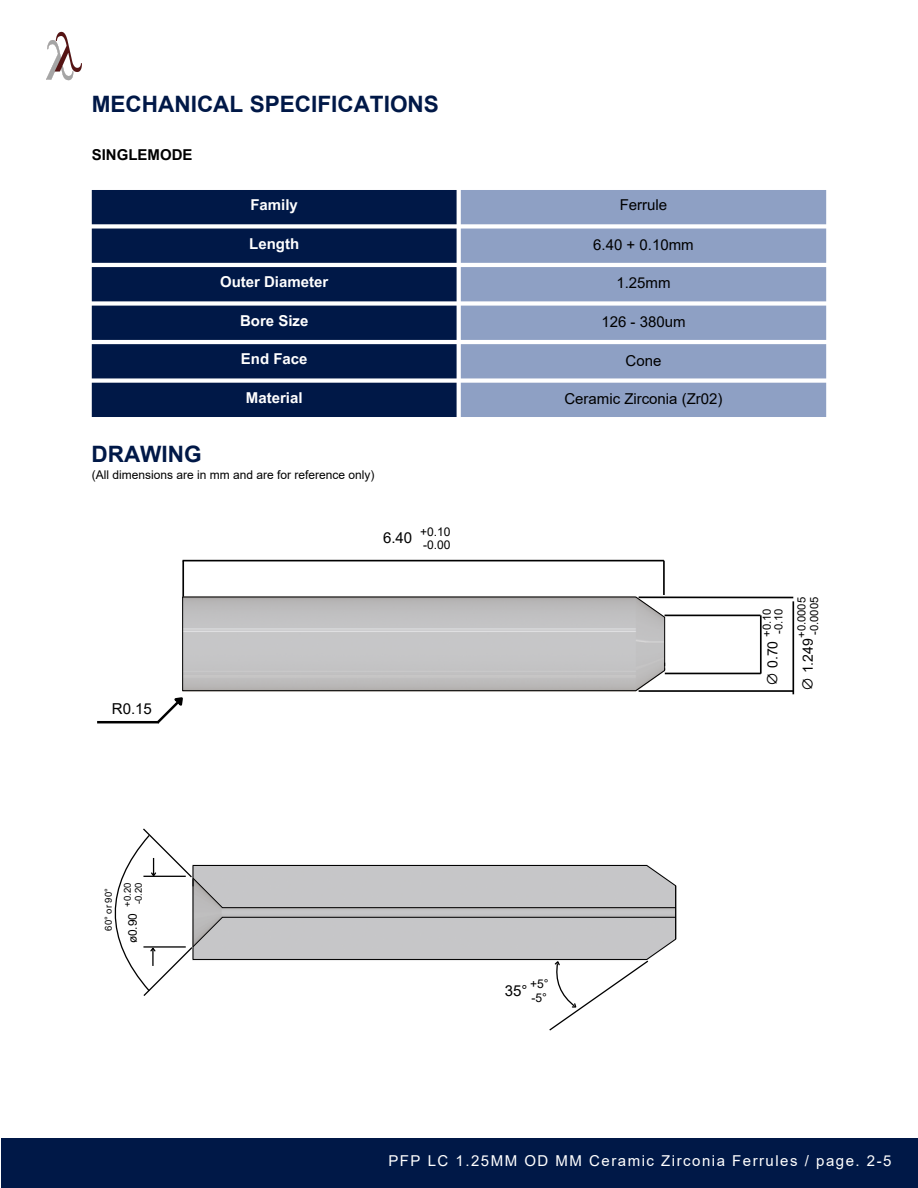
<style>
.page{position:relative;width:918px;height:1188px;background:#fff}
.page>*{position:absolute;margin:0;border:0;box-sizing:border-box;transform-origin:0 0}
.t1{font:700 22.5px "Arial";color:#001847}
.t2{font:15px "Arial";color:#000}
.t3{font:700 15px "Arial MT Pro";color:#fff}
.t4{font:15px "Arial";letter-spacing:.1em;color:#fff}
.t5{font:700 15px "Arial MT Pro";color:#000}
.t6{font:15px "Arial MT Pro";color:#000}
.t7{font:14.1px "Arial";color:#000}
.t8{font:12px "Arial";color:#000}
.t9{font:11.85px "Arial";color:#000}
.t10{font:11.25px/12.8px "Arial";color:#000}
.t11{font:9.6px "Arial";color:#000}
.s1{font-family:"Noto Sans CJ Ksc"}
</style>
<div class="page">
<img style="left:46px;top:31px;width:36px;height:50px">
<div style="left:2px;top:1138px;width:916px;height:50px;background:#001847"></div>
<svg style="left:92px;top:190px;width:365px;height:227px;fill:#001847"></svg>
<svg style="left:461px;top:190px;width:365px;height:227px;fill:#8ea0c4"></svg>
<hr style="left:639px;top:596px;width:154px;height:2px;background:#000">
<hr style="left:639px;top:690px;width:154px;height:2px;background:#000">
<hr style="left:182px;top:561px;width:2px;height:37px;background:#000">
<hr style="left:663px;top:561px;width:2px;height:34px;background:#000">
<hr style="left:183px;top:560px;width:481px;height:1px;background:#000">
<hr style="left:97px;top:721px;width:62px;height:2px;background:#000">
<svg style="left:154px;top:697px;width:29px;height:27px"></svg>
<hr style="left:792px;top:601px;width:2px;height:93px;background:#000">
<hr style="left:665px;top:615px;width:96px;height:1px;background:#000">
<hr style="left:665px;top:673px;width:96px;height:1px;background:#000">
<hr style="left:760px;top:615px;width:2px;height:59px;background:#000">
<img style="left:182px;top:593px;width:490px;height:99px">
<svg style="left:182px;top:596px;width:484px;height:95px"></svg>
<svg style="left:114px;top:828px;width:562px;height:203px"></svg>
<p class="t1" style="left:92px;top:92px;width:349px">MECHANICAL SPECIFICATIONS</p>
<h4 class="t5" style="left:92px;top:149px;width:102px">SINGLEMODE</h4>
<h1 class="t3" style="left:250px;top:199px;width:49px">Family</h1>
<h2 class="t6" style="left:620px;top:199px;width:49px">Ferrule</h2>
<p class="t3" style="left:249px;top:238px;width:51px">Length</p>
<p class="t2" style="left:593px;top:236px;width:102px">6.40 + 0.10mm</p>
<p class="t3" style="left:220px;top:276px;width:110px">Outer Diameter</p>
<p class="t2" style="left:616px;top:275px;width:56px">1.25mm</p>
<p class="t3" style="left:240px;top:315px;width:70px">Bore Size</p>
<p class="t2" style="left:601px;top:313px;width:86px">126 - 380um</p>
<p class="t3" style="left:241px;top:354px;width:68px">End Face</p>
<p class="t2" style="left:626px;top:352px;width:37px">Cone</p>
<p class="t3" style="left:246px;top:392px;width:58px">Material</p>
<p class="t2" style="left:564px;top:390px;width:160px">Ceramic Zirconia (Zr02)</p>
<p class="t1" style="left:91px;top:442px;width:112px">DRAWING</p>
<p class="t8" style="left:92px;top:468px;width:284px">(All dimensions are in mm and are for reference only)</p>
<p class="t2" style="left:383px;top:529px;width:31px">6.40</p>
<p class="t8" style="left:420px;top:525px;width:32px">+0.10</p>
<h1 class="t8" style="left:423px;top:539px;width:29px">-0.00</h1>
<p class="t2" style="left:112px;top:700px;width:42px">R0.15</p>
<p class="t10" style="left:761px;top:637px;width:30px;line-height:11.6px;rotate:-90deg">+0.10 -0.10</p>
<p class="t7" style="left:765px;top:686px;width:47px;rotate:-90deg"><span class="s1">∅</span> 0.70</p>
<p class="t10" style="left:795px;top:638px;width:42px;rotate:-90deg">+0.0005 -0.0005</p>
<p class="t7" style="left:800px;top:691px;width:55px;rotate:-90deg"><span class="s1">∅</span> 1.249</p>
<p class="t11" style="left:103px;top:931px;width:44px;rotate:-90deg">60° or 90°</p>
<p class="t11" style="left:122px;top:907px;width:26px;rotate:-90deg">+0.20</p>
<p class="t11" style="left:133px;top:904px;width:23px;rotate:-90deg">-0.20</p>
<p class="t9" style="left:126px;top:943px;width:32px;rotate:-90deg">ø0.90</p>
<h4 class="t8" style="left:530px;top:977px;width:20px">+5°</h4>
<h4 class="t8" style="left:532px;top:991px;width:17px">-5°</h4>
<h3 class="t2" style="left:505px;top:983px;width:24px">35°</h3>
<h4 class="t4" style="left:388px;top:1153px;width:505px">PFP LC 1.25MM OD MM Ceramic Zirconia Ferrules / page. 2-5</h4>
</div>
